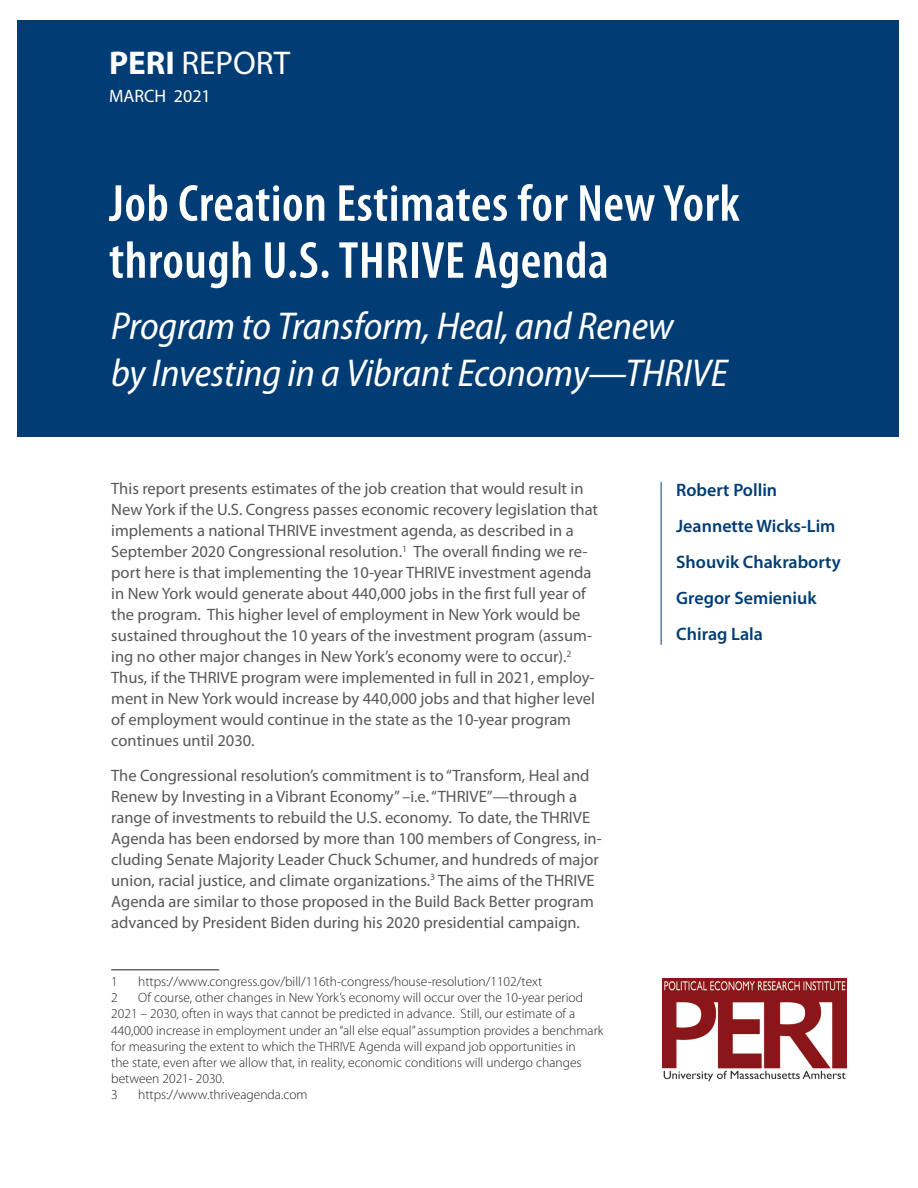
<style>
.page{position:relative;width:918px;height:1188px;background:#fff}
.page>*{position:absolute;margin:0;border:0;box-sizing:border-box;transform-origin:0 0}
.t1{font:600 condensed 52.5px/57px "Myriad Pro";letter-spacing:.01em;color:#fff}
.t2{font:italic semi-condensed 39px/46.8px "Myriad Pro";letter-spacing:-.005em;color:#fff}
.t3{font:33px "Myriad Pro";color:#fff}
.t4{font:600 18px "Myriad Pro";color:#013d74}
.t5{font:18px "Myriad Pro";color:#fff}
.body{font:16.5px/21px "Myriad Pro";color:#57585a}
.endnotes{font:300 13.5px/16.2px "Myriad Pro";color:#231f20}
.s1{font-weight:700}
</style>
<div class="page">
<img style="left:663px;top:978px;width:183px;height:104px">
<div style="left:17px;top:20px;width:882px;height:416px;background:#013d74"></div>
<hr style="left:661px;top:482px;width:1px;height:163px;background:#013d74">
<hr style="left:111px;top:970px;width:108px;height:1px;background:#231f20">
<p class="t3" style="left:109px;top:45px;width:183px"><span class="s1">PERI</span> REPORT</p>
<p class="t5" style="left:109px;top:86px;width:103px">MARCH 2021</p>
<p class="t1" style="left:109px;top:176px;width:632px">Job Creation Estimates for New York through U.S. THRIVE Agenda</p>
<p class="t2" style="left:111px;top:304px;width:618px">Program to Transform, Heal, and Renew<br>by Investing in a Vibrant Economy—THRIVE</p>
<p class="body" style="left:111px;top:479px;width:488px">This report presents estimates of the job creation that would result in New York if the U.S. Congress passes economic recovery legislation that implements a national THRIVE investment agenda, as described in a September 2020 Congressional resolution.<sup>1</sup> The overall finding we re&shy;port here is that implementing the 10-year THRIVE investment agenda in New York would generate about 440,000 jobs in the first full year of the program. This higher level of employment in New York would be sustained throughout the 10 years of the investment program (assum&shy;ing no other major changes in New York’s economy were to occur).<sup>2<br></sup>Thus, if the THRIVE program were implemented in full in 2021, employ&shy;ment in New York would increase by 440,000 jobs and that higher level of employment would continue in the state as the 10-year program continues until 2030.</p>
<p class="body" style="left:111px;top:765px;width:492px">The Congressional resolution’s commitment is to “Transform, Heal and Renew by Investing in a Vibrant Economy” –i.e. “THRIVE”—through a range of investments to rebuild the U.S. economy. To date, the THRIVE Agenda has been endorsed by more than 100 members of Congress, in&shy;cluding Senate Majority Leader Chuck Schumer, and hundreds of major union, racial justice, and climate organizations.<sup>3</sup> The aims of the THRIVE Agenda are similar to those proposed in the Build Back Better program advanced by President Biden during his 2020 presidential campaign.</p>
<p class="endnotes" style="left:111px;top:973px;width:8px">1</p>
<p class="endnotes" style="left:138px;top:973px;width:406px">https://www.congress.gov/bill/116th-congress/house-resolution/1102/text</p>
<p class="endnotes" style="left:111px;top:990px;width:8px">2</p>
<p class="endnotes" style="left:111px;top:990px;width:494px;text-indent:27px">Of course, other changes in New York’s economy will occur over the 10-year period 2021 – 2030, often in ways that cannot be predicted in advance. Still, our estimate of a 440,000 increase in employment under an “all else equal” assumption provides a benchmark for measuring the extent to which the THRIVE Agenda will expand job opportunities in<br>the state, even after we allow that, in reality, economic conditions will undergo changes between 2021- 2030.</p>
<p class="endnotes" style="left:111px;top:1087px;width:8px">3</p>
<p class="endnotes" style="left:138px;top:1087px;width:171px">https://www.thriveagenda.com</p>
<p class="t4" style="left:676px;top:480px;width:102px">Robert Pollin</p>
<p class="t4" style="left:676px;top:516px;width:161px">Jeannette Wicks-Lim</p>
<p class="t4" style="left:676px;top:552px;width:166px">Shouvik Chakraborty</p>
<p class="t4" style="left:676px;top:588px;width:142px">Gregor Semieniuk</p>
<p class="t4" style="left:676px;top:624px;width:88px">Chirag Lala</p>
</div>
